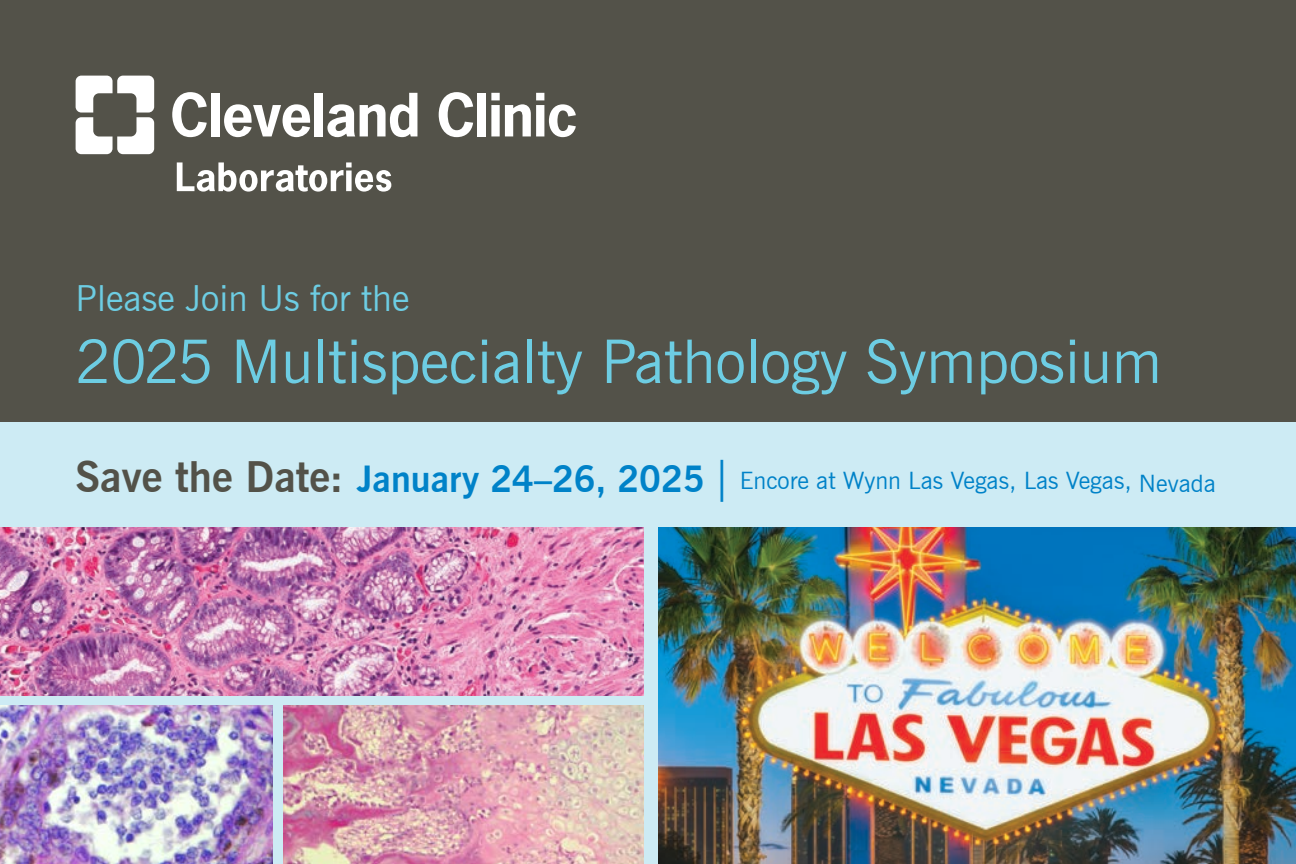
<style>
.page{position:relative;width:1296px;height:864px;background:#fff}
.page>*{position:absolute;margin:0;border:0;box-sizing:border-box;transform-origin:0 0}
.t1{font:60px "News Gothic BT";color:#6dcde3}
.t2{font:36px "News Gothic BT";color:#6dcde3}
.t3{font:24px "News Gothic BT";color:#0082c8}
.s1{font-weight:700;font-size:42px;color:#535249}
.s2{font-weight:700;font-size:36px}
.s3{font-size:42px}
</style>
<div class="page">
<div style="left:0;top:420px;width:1296px;height:444px;background:#cdebf4"></div>
<div style="left:0;top:0;width:1296px;height:421px;background:#535249"></div>
<img style="left:659px;top:528px;width:637px;height:336px">
<svg style="left:172px;top:92px;width:35px;height:45px"></svg>
<div style="left:211px;top:93px;width:9px;height:43px;background:#fff"></div>
<svg style="left:224px;top:104px;width:86px;height:33px"></svg>
<div style="left:315px;top:93px;width:8px;height:43px;background:#fff"></div>
<svg style="left:327px;top:93px;width:90px;height:44px"></svg>
<svg style="left:439px;top:92px;width:34px;height:45px"></svg>
<div style="left:478px;top:93px;width:8px;height:43px;background:#fff"></div>
<div style="left:491px;top:93px;width:9px;height:7px;background:#fff"></div>
<div style="left:491px;top:105px;width:9px;height:31px;background:#fff"></div>
<svg style="left:505px;top:104px;width:26px;height:32px"></svg>
<div style="left:536px;top:93px;width:8px;height:7px;background:#fff"></div>
<div style="left:536px;top:105px;width:8px;height:31px;background:#fff"></div>
<svg style="left:549px;top:104px;width:27px;height:33px"></svg>
<svg style="left:76px;top:76px;width:78px;height:78px"></svg>
<svg style="left:177px;top:162px;width:214px;height:30px"></svg>
<img style="left:0;top:528px;width:644px;height:168px">
<img style="left:0;top:706px;width:272px;height:158px">
<img style="left:284px;top:706px;width:360px;height:158px">
<p class="t2" style="left:76px;top:276px;width:335px">Please Join Us for the</p>
<p class="t1" style="left:76px;top:325px;width:1088px">2025 Multispecialty Pathology Symposium</p>
<p class="t3" style="left:76px;top:466px;width:1142px"><span class="s1">Save the Date:</span> <span class="s2">January 24–26, 2025</span> <span class="s3">|</span> Encore at Wynn Las Vegas, Las Vegas, Nevada</p>
</div>
